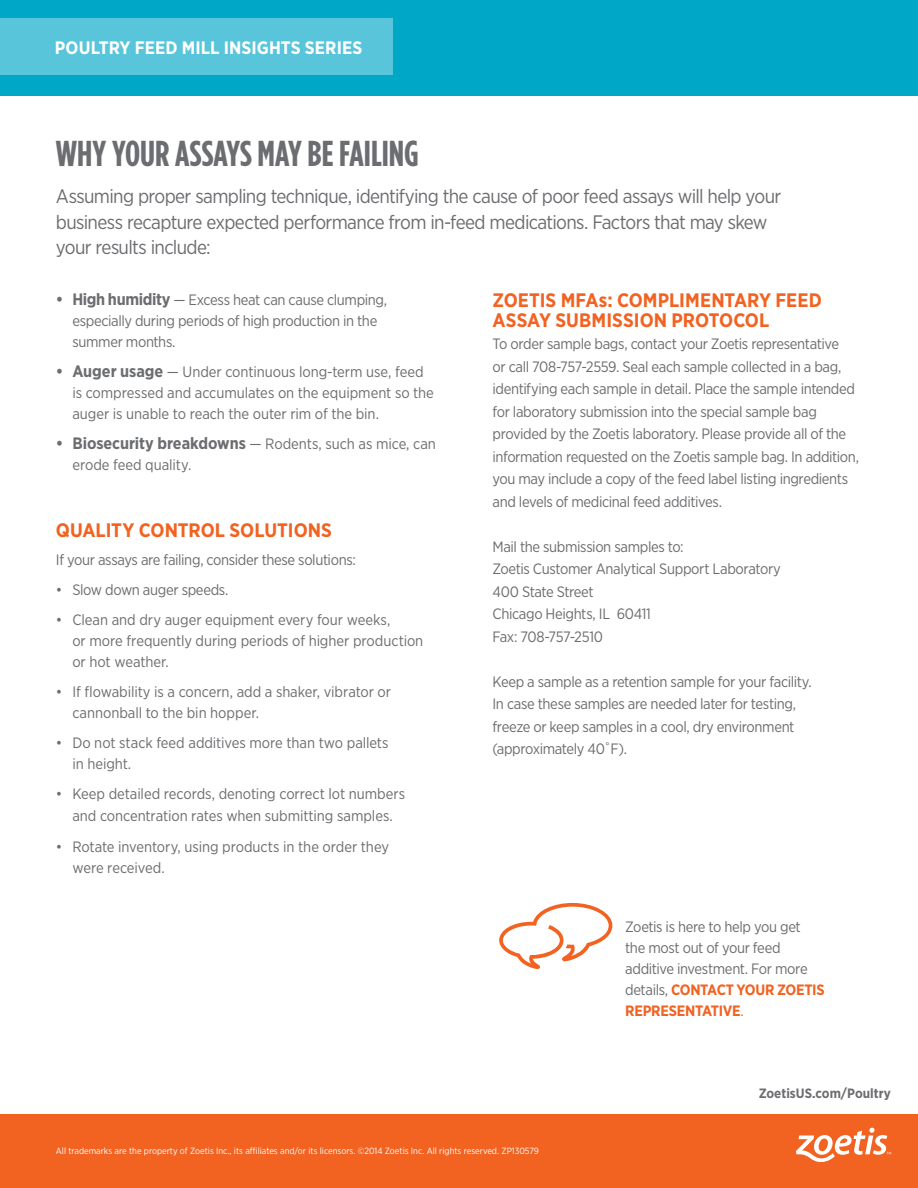
<style>
.page{position:relative;width:918px;height:1188px;background:#fff}
.page>*{position:absolute;margin:0;border:0;box-sizing:border-box;transform-origin:0 0}
.INTRO_HEADLINE_Grey{font:700 36px "Gotham Condensed";color:#6c6d70}
.PRODUCT_NAME_ORANGE{font:19.5px/25.5px "Gotham Narrow";letter-spacing:-.035em;color:#6c6d70}
.PRODUCT_NAME_ORANGE-2{font:700 19.5px/19.5px "Gotham Narrow";letter-spacing:.005em;color:#f26221}
.INTRO_HEADLINE_Grey-2{font:700 19.5px "Gotham Narrow";color:#f26221}
.t1{font:700 18px "Gotham Narrow";letter-spacing:.005em;color:#fff}
.PRODUCT_NAME_ORANGE-3{font:15px/21px "Gotham Narrow";letter-spacing:-.02em;color:#6c6d70}
.PRODUCT_NAME_ORANGE-4{font:15px/21px "Gotham Narrow";color:#6c6d70}
.Web_Address_Gray{font:700 13.5px "Gotham Narrow";color:#6c6d70}
.Legal{font:9px "Gotham Narrow";color:#fff}
.s1{font-weight:700;font-size:16.5px}
.s2{font-weight:700;color:#f26221}
.s3{color:#f26221}
</style>
<div class="page">
<div style="left:0;top:0;width:918px;height:95px;background:#00a7c7"></div>
<div style="left:0;top:1114px;width:918px;height:74px;background:#f26221"></div>
<svg style="left:796px;top:1128px;width:95px;height:34px"></svg>
<div style="left:0;top:18px;width:393px;height:56px;background:#59c5da"></div>
<svg style="left:499px;top:903px;width:113px;height:66px"></svg>
<p class="t1" style="left:55px;top:36px;width:309px">POULTRY FEED MILL INSIGHTS SERIES</p>
<p class="INTRO_HEADLINE_Grey" style="left:56px;top:132px;width:364px">WHY YOUR ASSAYS MAY BE FAILING</p>
<p class="PRODUCT_NAME_ORANGE" style="left:56px;top:183px;width:727px">Assuming proper sampling technique, identifying the cause of poor feed assays will help your business recapture expected performance from in-feed medications. Factors that may skew your results include:</p>
<p class="PRODUCT_NAME_ORANGE-3" style="left:72px;top:289px;width:316px;text-indent:-16px"><span class="s1">• High humidity</span> — Excess heat can cause clumping, especially during periods of high production in the summer months.</p>
<p class="PRODUCT_NAME_ORANGE-3" style="left:72px;top:361px;width:363px;text-indent:-16px"><span class="s1">• Auger usage</span> — Under continuous long-term use, feed is compressed and accumulates on the equipment so the auger is unable to reach the outer rim of the bin.</p>
<p class="PRODUCT_NAME_ORANGE-4" style="left:72px;top:433px;width:365px;text-indent:-16px"><span class="s1">• Biosecurity breakdowns</span> — Rodents, such as mice, can erode feed quality.</p>
<p class="INTRO_HEADLINE_Grey-2" style="left:56px;top:517px;width:278px">QUALITY CONTROL SOLUTIONS</p>
<p class="PRODUCT_NAME_ORANGE-3" style="left:56px;top:549px;width:301px">If your assays are failing, consider these solutions:</p>
<p class="PRODUCT_NAME_ORANGE-3" style="left:56px;top:579px;width:174px">• Slow down auger speeds.</p>
<p class="PRODUCT_NAME_ORANGE-3" style="left:72px;top:609px;width:352px;text-indent:-16px">• Clean and dry auger equipment every four weeks,<br>or more frequently during periods of higher production or hot weather.</p>
<p class="PRODUCT_NAME_ORANGE-3" style="left:72px;top:681px;width:320px;text-indent:-16px">• If flowability is a concern, add a shaker, vibrator or cannonball to the bin hopper.</p>
<p class="PRODUCT_NAME_ORANGE-3" style="left:72px;top:732px;width:318px;text-indent:-16px">• Do not stack feed additives more than two pallets in height.</p>
<p class="PRODUCT_NAME_ORANGE-3" style="left:56px;top:782px;width:351px;line-height:22.5px;text-align:center">• Keep detailed records, denoting correct lot numbers and concentration rates when submitting samples.</p>
<p class="PRODUCT_NAME_ORANGE-3" style="left:72px;top:836px;width:318px;text-indent:-16px">• Rotate inventory, using products in the order they were received.</p>
<p class="PRODUCT_NAME_ORANGE-2" style="left:492px;top:290px;width:331px">ZOETIS MFAs: COMPLIMENTARY FEED<br>ASSAY SUBMISSION PROTOCOL</p>
<p class="PRODUCT_NAME_ORANGE-3" style="left:492px;top:332px;width:368px;line-height:22.5px">To order sample bags, contact your Zoetis representative<br>or call 708-757-2559. Seal each sample collected in a bag, identifying each sample in detail. Place the sample intended for laboratory submission into the special sample bag provided by the Zoetis laboratory. Please provide all of the information requested on the Zoetis sample bag. In addition, you may include a copy of the feed label listing ingredients and levels of medicinal feed additives.</p>
<p class="PRODUCT_NAME_ORANGE-3" style="left:492px;top:536px;width:193px">Mail the submission samples to:</p>
<p class="PRODUCT_NAME_ORANGE-3" style="left:492px;top:558px;width:290px">Zoetis Customer Analytical Support Laboratory</p>
<p class="PRODUCT_NAME_ORANGE-3" style="left:492px;top:581px;width:103px">400 State Street</p>
<p class="PRODUCT_NAME_ORANGE-3" style="left:492px;top:603px;width:160px">Chicago Heights, IL 60411</p>
<p class="PRODUCT_NAME_ORANGE-3" style="left:492px;top:626px;width:112px">Fax: 708-757-2510</p>
<p class="PRODUCT_NAME_ORANGE-3" style="left:492px;top:670px;width:321px;line-height:22.5px">Keep a sample as a retention sample for your facility.<br>In case these samples are needed later for testing, freeze or keep samples in a cool, dry environment (approximately 40˚F).</p>
<p class="PRODUCT_NAME_ORANGE-3" style="left:625px;top:916px;width:201px">Zoetis is here to help you get the most out of your feed additive investment. For more details, <span class="s2">CONTACT YOUR ZOETIS<br>REPRESENTATIVE</span><span class="s3">.</span></p>
<p class="Web_Address_Gray" style="left:759px;top:1085px;width:134px">ZoetisUS.com/Poultry</p>
<p class="Legal" style="left:56px;top:1145px;width:485px">All trademarks are the property of Zoetis Inc., its affiliates and/or its licensors. ©2014 Zoetis Inc. All rights reserved. ZP130579</p>
</div>
